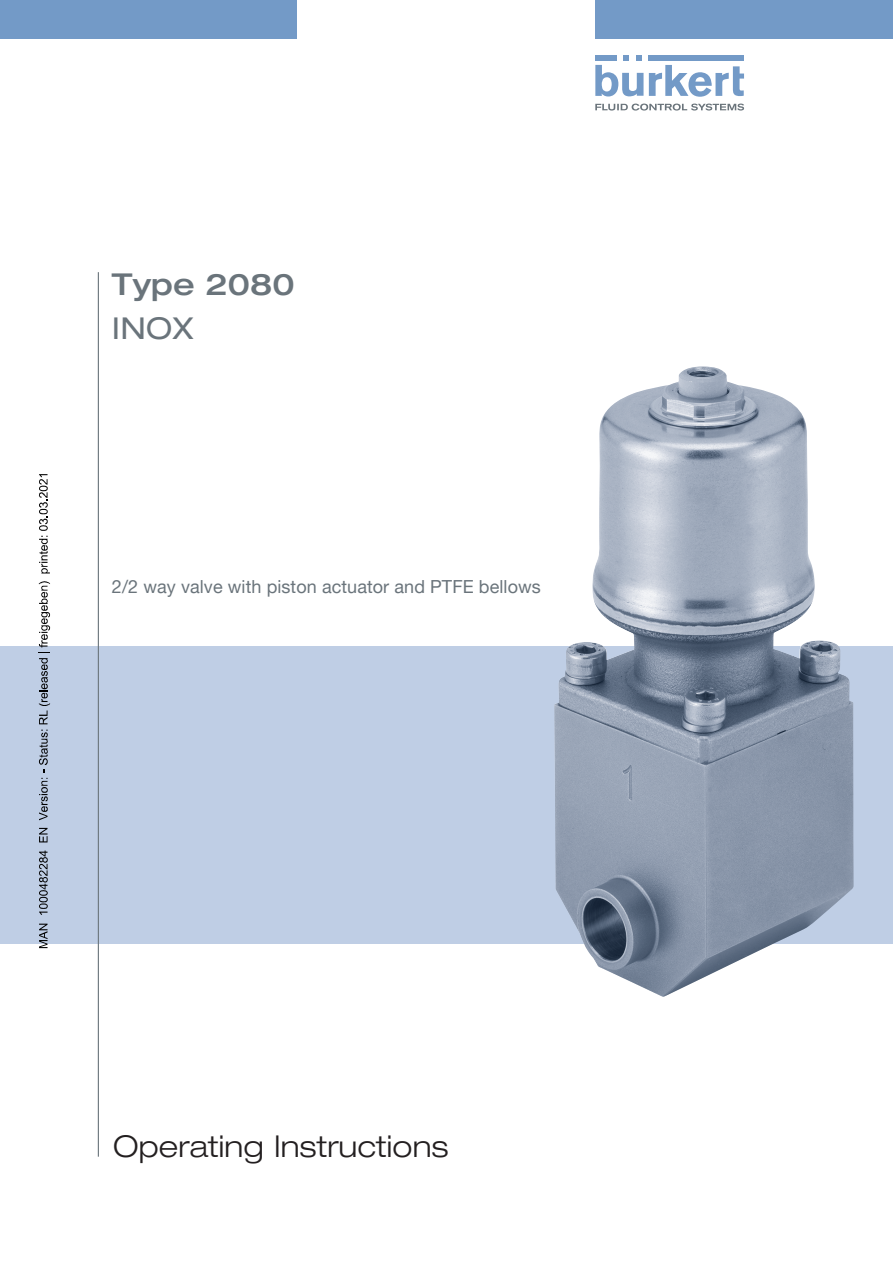
<style>
.page{position:relative;width:893px;height:1263px;background:#fff}
.page>*{position:absolute;margin:0;border:0;box-sizing:border-box;transform-origin:0 0}
.t1{font:300 expanded 30px "Helvetica Neue LTW1 G";letter-spacing:.005em;color:#231f20}
.t2{font:500 expanded 30px "Helvetica Neue LTW1 G";letter-spacing:.005em;color:#6a747b}
.t3{font:expanded 30px "Helvetica Neue LTW1 G";color:#6a747b}
.t4{font:18px "Helvetica Neue LTW1 G";letter-spacing:.005em;color:#6a747b}
</style>
<div class="page">
<div style="left:0;top:646px;width:893px;height:298px;background:#bfcee5"></div>
<div style="left:0;top:0;width:297px;height:38px;background:#739ac7"></div>
<div style="left:595px;top:0;width:298px;height:38px;background:#739ac7"></div>
<hr style="left:98px;top:272px;width:1px;height:885px;background:#6a747b">
<svg style="left:649px;top:65px;width:95px;height:32px"></svg>
<svg style="left:595px;top:56px;width:48px;height:40px"></svg>
<div style="left:649px;top:56px;width:95px;height:5px;background:#739ac7"></div>
<svg style="left:595px;top:104px;width:149px;height:7px"></svg>
<img style="left:554px;top:366px;width:300px;height:631px">
<svg style="left:39px;top:924px;width:9px;height:24px"></svg>
<svg style="left:39px;top:850px;width:9px;height:65px"></svg>
<svg style="left:39px;top:828px;width:9px;height:14px"></svg>
<svg style="left:39px;top:581px;width:11px;height:239px"></svg>
<svg style="left:39px;top:474px;width:11px;height:99px"></svg>
<h1 class="t2" style="left:112px;top:265px;width:184px">Type 2080</h1>
<h1 class="t3" style="left:112px;top:309px;width:83px">INOX</h1>
<p class="t4" style="left:112px;top:575px;width:430px">2/2 way valve with piston actuator and PTFE bellows</p>
<h1 class="t1" style="left:113px;top:1128px;width:337px">Operating Instructions</h1>
</div>
